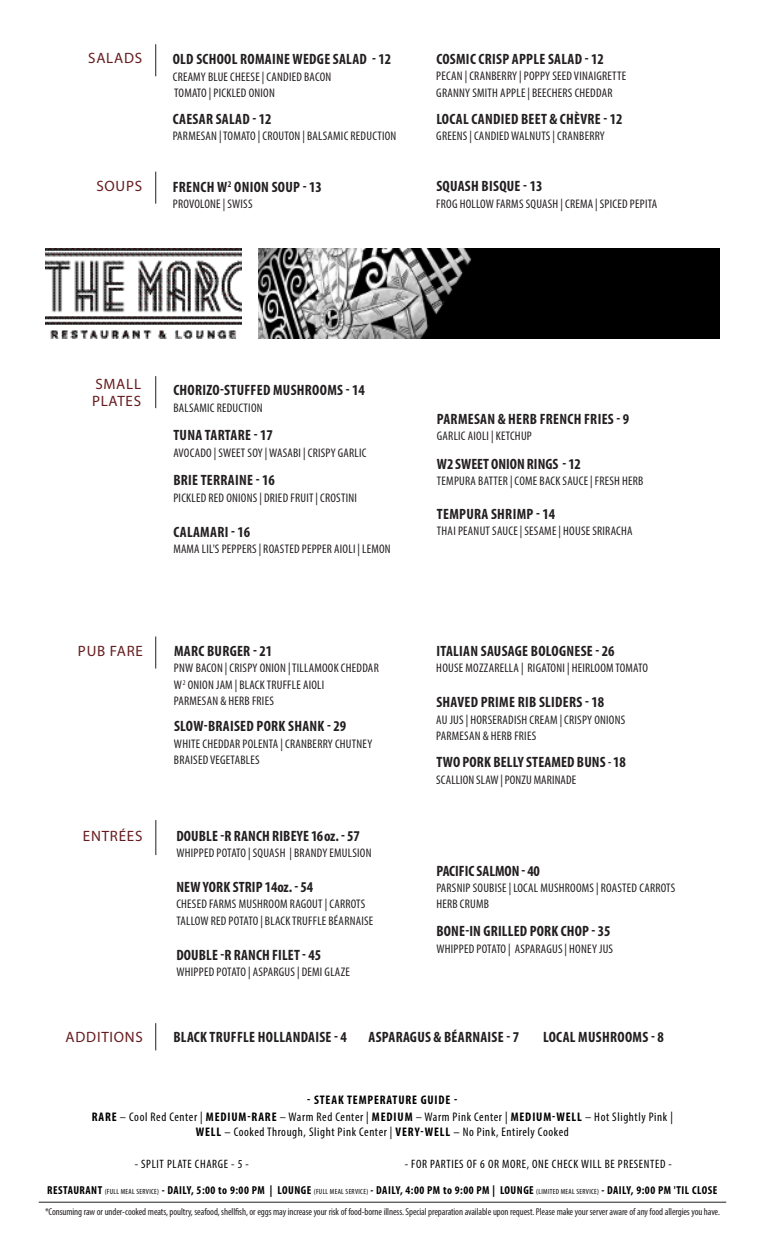
<style>
.page{position:relative;width:765px;height:1260px;background:#fff}
.page>*{position:absolute;margin:0;border:0;box-sizing:border-box;transform-origin:0 0}
.t1{font:700 condensed 15px "Myriad Pro";letter-spacing:.02em;color:#231f20}
.t2{font:15px "Myriad Pro";letter-spacing:.05em;color:#661c1f}
.t3{font:700 condensed 15px "Myriad Pro";color:#231f20}
.t4{font:15px "Myriad Pro";letter-spacing:.05em;color:#661c1f}
.t5{font:condensed 12.5px/16.2px "Myriad Pro";letter-spacing:.02em;color:#231f20}
.t6{font:condensed 12.5px "Myriad Pro";letter-spacing:.05em;color:#000}
.t7{font:700 condensed 12.5px "Myriad Pro";letter-spacing:.07em;color:#000}
.t8{font:condensed 12.25px "Myriad Pro";letter-spacing:.05em;color:#000}
.t9{font:700 condensed 11.5px "Myriad Pro";letter-spacing:.04em;color:#000}
.t10{font:condensed 10px "Myriad Pro";letter-spacing:-.01em;color:#231f20}
.s1{font-size:12.5px}
.s2{font-weight:700}
.s3{font-stretch:normal}
.s4{font-weight:400;font-size:7.5px}
</style>
<div class="page">
<hr style="left:155px;top:44px;width:1px;height:32px;background:#231f20">
<hr style="left:155px;top:172px;width:1px;height:32px;background:#231f20">
<div style="left:686px;top:249px;width:34px;height:89px;background:#000"></div>
<img style="left:259px;top:249px;width:427px;height:90px">
<img style="left:45px;top:249px;width:197px;height:89px">
<hr style="left:155px;top:376px;width:1px;height:32px;background:#231f20">
<hr style="left:155px;top:820px;width:1px;height:35px;background:#231f20">
<svg style="left:155px;top:1023px;width:1px;height:27px"></svg>
<hr style="left:155px;top:637px;width:1px;height:32px;background:#231f20">
<hr style="left:39px;top:1202px;width:687px;height:1px;background:#231f20">
<p class="t2" style="left:88px;top:49px;width:55px">SALADS</p>
<p class="t4" style="left:96px;top:177px;width:47px">SOUPS</p>
<p class="t1" style="left:173px;top:50px;width:220px">OLD SCHOOL ROMAINE WEDGE SALAD - 12</p>
<p class="t5" style="left:173px;top:68px;width:160px">CREAMY BLUE CHEESE | CANDIED BACON</p>
<p class="t5" style="left:174px;top:84px;width:102px">TOMATO | PICKLED ONION</p>
<p class="t1" style="left:173px;top:110px;width:100px">CAESAR SALAD - 12</p>
<p class="t5" style="left:173px;top:128px;width:225px">PARMESAN | TOMATO | CROUTON | BALSAMIC REDUCTION</p>
<p class="t1" style="left:173px;top:177px;width:151px">FRENCH W<sup>2</sup> ONION SOUP - 13</p>
<p class="t5" style="left:173px;top:196px;width:81px">PROVOLONE | SWISS</p>
<p class="t1" style="left:436px;top:50px;width:169px">COSMIC CRISP APPLE SALAD - 12</p>
<p class="t5" style="left:436px;top:68px;width:191px">PECAN | CRANBERRY | POPPY SEED VINAIGRETTE</p>
<p class="t5" style="left:436px;top:84px;width:178px">GRANNY SMITH APPLE | BEECHERS CHEDDAR</p>
<p class="t1" style="left:436px;top:110px;width:188px">LOCAL CANDIED BEET &amp; CHÈVRE - 12</p>
<p class="t5" style="left:436px;top:128px;width:170px">GREENS | CANDIED WALNUTS | CRANBERRY</p>
<p class="t1" style="left:436px;top:177px;width:108px">SQUASH BISQUE - 13</p>
<p class="t5" style="left:436px;top:195px;width:223px">FROG HOLLOW FARMS SQUASH | CREMA | SPICED PEPITA</p>
<p class="t2" style="left:96px;top:374px;width:47px">SMALL</p>
<p class="t2" style="left:92px;top:391px;width:51px">PLATES</p>
<p class="t1" style="left:173px;top:381px;width:193px">CHORIZO-STUFFED MUSHROOMS - 14</p>
<p class="t5" style="left:173px;top:399px;width:91px">BALSAMIC REDUCTION</p>
<p class="t1" style="left:173px;top:426px;width:101px">TUNA TARTARE - 17</p>
<p class="t5" style="left:173px;top:444px;width:195px">AVOCADO | SWEET SOY | WASABI | CRISPY GARLIC</p>
<p class="t1" style="left:173px;top:471px;width:103px">BRIE TERRAINE - 16</p>
<p class="t5" style="left:173px;top:489px;width:185px">PICKLED RED ONIONS | DRIED FRUIT | CROSTINI</p>
<p class="t1" style="left:173px;top:522px;width:78px">CALAMARI - 16</p>
<p class="t5" style="left:173px;top:540px;width:219px">MAMA LIL'S PEPPERS | ROASTED PEPPER AIOLI | LEMON</p>
<p class="t2" style="left:78px;top:641px;width:67px">PUB FARE</p>
<p class="t2" style="left:83px;top:826px;width:61px">ENTRÉES</p>
<p class="t1" style="left:174px;top:642px;width:100px">MARC BURGER - 21</p>
<p class="t5" style="left:174px;top:660px;width:206px">PNW BACON | CRISPY ONION | TILLAMOOK CHEDDAR</p>
<p class="t5" style="left:174px;top:676px;width:152px">W<sup>2</sup> ONION JAM | BLACK TRUFFLE AIOLI<br>PARMESAN &amp; HERB FRIES</p>
<p class="t1" style="left:174px;top:717px;width:174px">SLOW-BRAISED PORK SHANK - 29</p>
<p class="t5" style="left:174px;top:735px;width:200px">WHITE CHEDDAR POLENTA | CRANBERRY CHUTNEY</p>
<p class="t5" style="left:174px;top:752px;width:87px">BRAISED VEGETABLES</p>
<p class="t1" style="left:176px;top:827px;width:185px">DOUBLE -R RANCH RIBEYE 16oz. - 57</p>
<p class="t5" style="left:176px;top:845px;width:197px">WHIPPED POTATO | SQUASH | BRANDY EMULSION</p>
<p class="t1" style="left:176px;top:878px;width:138px">NEW YORK STRIP 14oz. - 54</p>
<p class="t5" style="left:176px;top:896px;width:190px">CHESED FARMS MUSHROOM RAGOUT | CARROTS</p>
<p class="t5" style="left:176px;top:912px;width:199px">TALLOW RED POTATO | BLACK TRUFFLE BÉARNAISE</p>
<p class="t1" style="left:176px;top:945px;width:146px">DOUBLE -R RANCH FILET - 45</p>
<p class="t5" style="left:176px;top:964px;width:175px">WHIPPED POTATO | ASPARGUS | DEMI GLAZE</p>
<p class="t1" style="left:437px;top:410px;width:194px">PARMESAN &amp; HERB FRENCH FRIES - 9</p>
<p class="t5" style="left:437px;top:428px;width:97px">GARLIC AIOLI | KETCHUP</p>
<p class="t3" style="left:437px;top:454px;width:145px">W2 SWEET ONION RINGS - 12</p>
<p class="t5" style="left:437px;top:472px;width:208px">TEMPURA BATTER | COME BACK SAUCE | FRESH HERB</p>
<p class="t1" style="left:437px;top:504px;width:120px">TEMPURA SHRIMP - 14</p>
<p class="t5" style="left:437px;top:522px;width:197px">THAI PEANUT SAUCE | SESAME | HOUSE SRIRACHA</p>
<p class="t1" style="left:436px;top:642px;width:180px">ITALIAN SAUSAGE BOLOGNESE - 26</p>
<p class="t5" style="left:436px;top:660px;width:213px">HOUSE MOZZARELLA | RIGATONI | HEIRLOOM TOMATO</p>
<p class="t1" style="left:436px;top:693px;width:169px">SHAVED PRIME RIB SLIDERS - 18</p>
<p class="t5" style="left:436px;top:711px;width:191px">AU JUS | HORSERADISH CREAM | CRISPY ONIONS<br>PARMESAN &amp; HERB FRIES</p>
<p class="t1" style="left:436px;top:753px;width:191px">TWO PORK BELLY STEAMED BUNS <span class="s1">-</span> 18</p>
<p class="t5" style="left:436px;top:771px;width:141px">SCALLION SLAW | PONZU MARINADE</p>
<p class="t3" style="left:436px;top:862px;width:105px">PACIFIC SALMON - 40</p>
<p class="t5" style="left:436px;top:880px;width:240px">PARSNIP SOUBISE | LOCAL MUSHROOMS | ROASTED CARROTS<br>HERB CRUMB</p>
<p class="t1" style="left:436px;top:922px;width:175px">BONE-IN GRILLED PORK CHOP - 35</p>
<p class="t5" style="left:436px;top:940px;width:178px">WHIPPED POTATO | ASPARAGUS | HONEY JUS</p>
<p class="t2" style="left:66px;top:1028px;width:79px">ADDITIONS</p>
<p class="t1" style="left:173px;top:1028px;width:175px">BLACK TRUFFLE HOLLANDAISE - 4</p>
<p class="t1" style="left:369px;top:1028px;width:152px">ASPARAGUS &amp; BÉARNAISE - 7</p>
<p class="t1" style="left:543px;top:1028px;width:122px">LOCAL MUSHROOMS - 8</p>
<p class="t7" style="left:307px;top:1092px;width:151px">- STEAK TEMPERATURE GUIDE -</p>
<p class="t6" style="left:92px;top:1109px;width:583px"><span class="s2">RARE</span> – Cool Red Center | <span class="s2">MEDIUM-RARE</span> – Warm Red Center | <span class="s2">MEDIUM</span> – Warm Pink Center | <span class="s2">MEDIUM-WELL</span> – Hot Slightly Pink |</p>
<p class="t6" style="left:196px;top:1124px;width:375px"><span class="s2">WELL</span> <span class="s3">–</span> Cooked Through, Slight Pink Center | <span class="s2">VERY-WELL</span> <span class="s3">–</span> No Pink, Entirely Cooked</p>
<p class="t8" style="left:135px;top:1157px;width:116px">- SPLIT PLATE CHARGE - 5 -</p>
<p class="t8" style="left:405px;top:1157px;width:269px">- FOR PARTIES OF 6 OR MORE, ONE CHECK WILL BE PRESENTED -</p>
<p class="t9" style="left:47px;top:1183px;width:672px">RESTAURANT <span class="s4">(FULL MEAL SERVICE)</span> - DAILY, 5:00 to 9:00 PM | LOUNGE <span class="s4">(FULL MEAL SERVICE)</span> - DAILY, 4:00 PM to 9:00 PM | LOUNGE <span class="s4">(LIMITED MEAL SERVICE)</span> - DAILY, 9:00 PM 'TIL CLOSE</p>
<p class="t10" style="left:45px;top:1206px;width:676px">*Consuming raw or under-cooked meats, poultry, seafood, shellfish, or eggs may increase your risk of food-borne illness. Special preparation available upon request. Please make your server aware of any food allergies you have.</p>
</div>
